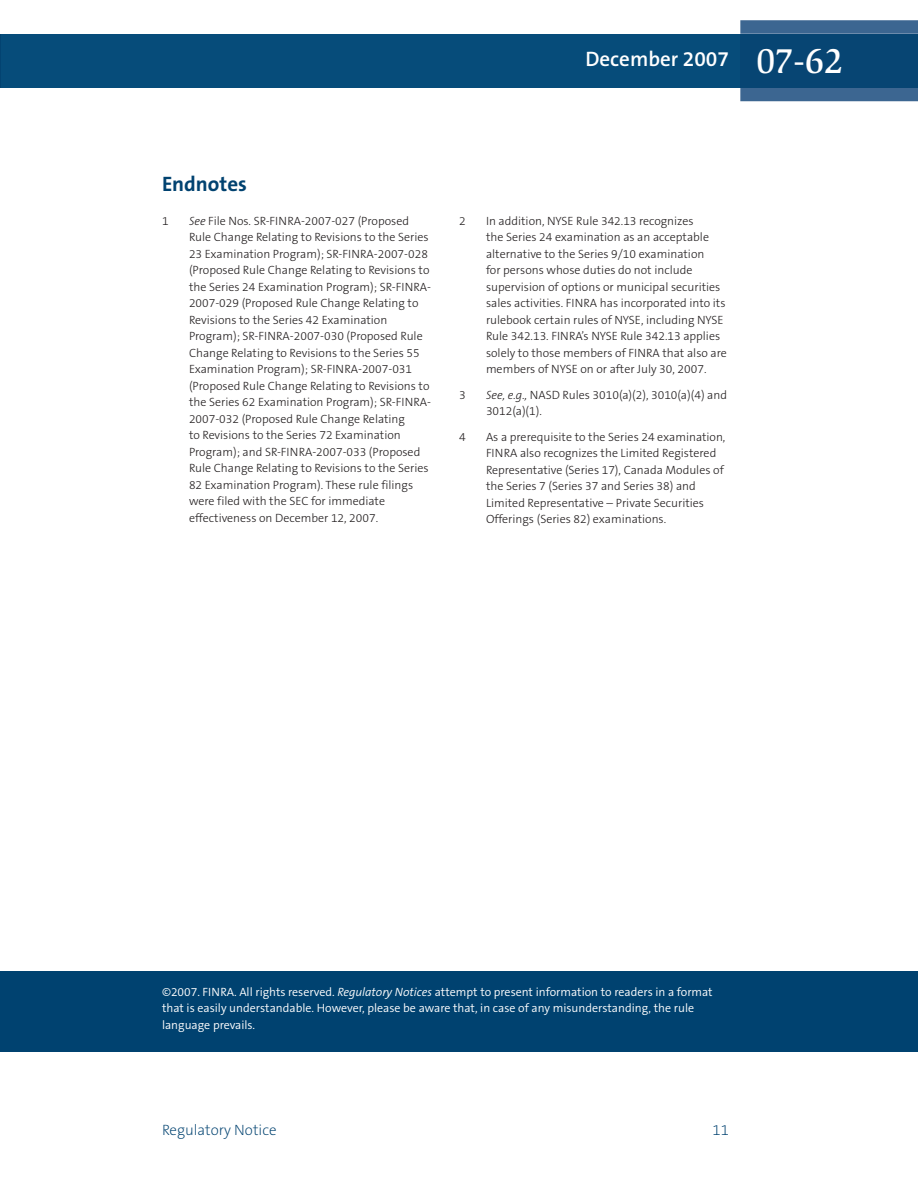
<style>
.page{position:relative;width:918px;height:1188px;background:#fff}
.page>*{position:absolute;margin:0;border:0;box-sizing:border-box;transform-origin:0 0}
.t1{font:500 36px "Slimbach LT";color:#fff}
.t2{font:600 21px "The Sans B6";color:#fff}
.t3{font:700 21px "The Sans B7";color:#004270}
.t4{font:200 15px "The Sans B2";color:#004270}
.t5{font:300 12px/16.5px "The Sans B3";color:#231f20}
.t6{font:300 12px/16.5px "The Sans B4";color:#fff}
.s1{font-style:italic}
</style>
<div class="page">
<div style="left:0;top:34px;width:740px;height:54px;background:#064c7a"></div>
<hr style="left:0;top:34px;width:1px;height:54px;background:#034371">
<svg style="left:740px;top:20px;width:178px;height:81px;background:#3f6993"></svg>
<div style="left:740px;top:34px;width:178px;height:54px;background:#074573"></div>
<div style="left:0;top:971px;width:918px;height:81px;background:#004270"></div>
<h2 class="t2" style="left:585px;top:48px;width:145px">December 2007</h2>
<h1 class="t1" style="left:756px;top:47px;width:89px">07-62</h1>
<h2 class="t3" style="left:162px;top:173px;width:86px">Endnotes</h2>
<p class="t5" style="left:162px;top:213px;width:8px">1</p>
<p class="t5" style="left:189px;top:213px;width:244px"><span class="s1">See</span> File Nos. SR-FINRA-2007-027 (Proposed Rule Change Relating to Revisions to the Series 23 Examination Program); SR-FINRA-2007-028 (Proposed Rule Change Relating to Revisions to the Series 24 Examination Program); SR-FINRA-2007-029 (Proposed Rule Change Relating to Revisions to the Series 42 Examination Program); SR-FINRA-2007-030 (Proposed Rule Change Relating to Revisions to the Series 55<br>Examination Program); SR-FINRA-2007-031 (Proposed Rule Change Relating to Revisions to the Series 62 Examination Program); SR-FINRA-2007-032 (Proposed Rule Change Relating<br>to Revisions to the Series 72 Examination Program); and SR-FINRA-2007-033 (Proposed Rule Change Relating to Revisions to the Series 82 Examination Program). These rule filings were filed with the SEC for immediate effectiveness on December 12, 2007.</p>
<p class="t5" style="left:459px;top:213px;width:8px">2</p>
<p class="t5" style="left:486px;top:213px;width:242px">In addition, NYSE Rule 342.13 recognizes<br>the Series 24 examination as an acceptable alternative to the Series 9/10 examination<br>for persons whose duties do not include supervision of options or municipal securities sales activities. FINRA has incorporated into its rulebook certain rules of NYSE, including NYSE Rule 342.13. FINRA’s NYSE Rule 342.13 applies solely to those members of FINRA that also are members of NYSE on or after July 30, 2007.</p>
<p class="t5" style="left:459px;top:387px;width:8px">3</p>
<p class="t5" style="left:486px;top:387px;width:243px"><span class="s1">See, e.g.,</span> NASD Rules 3010(a)(2), 3010(a)(4) and<br>3012(a)(1).</p>
<p class="t5" style="left:459px;top:429px;width:8px">4</p>
<p class="t5" style="left:486px;top:429px;width:241px">As a prerequisite to the Series 24 examination, FINRA also recognizes the Limited Registered Representative (Series 17), Canada Modules of the Series 7 (Series 37 and Series 38) and Limited Representative – Private Securities Offerings (Series 82) examinations.</p>
<p class="t6" style="left:162px;top:984px;width:552px">©2007. FINRA. All rights reserved. <span class="s1">Regulatory Notices</span> attempt to present information to readers in a format that is easily understandable. However, please be aware that, in case of any misunderstanding, the rule language prevails.</p>
<p class="t4" style="left:162px;top:1122px;width:116px">Regulatory Notice</p>
<p class="t4" style="left:712px;top:1122px;width:18px">11</p>
</div>
